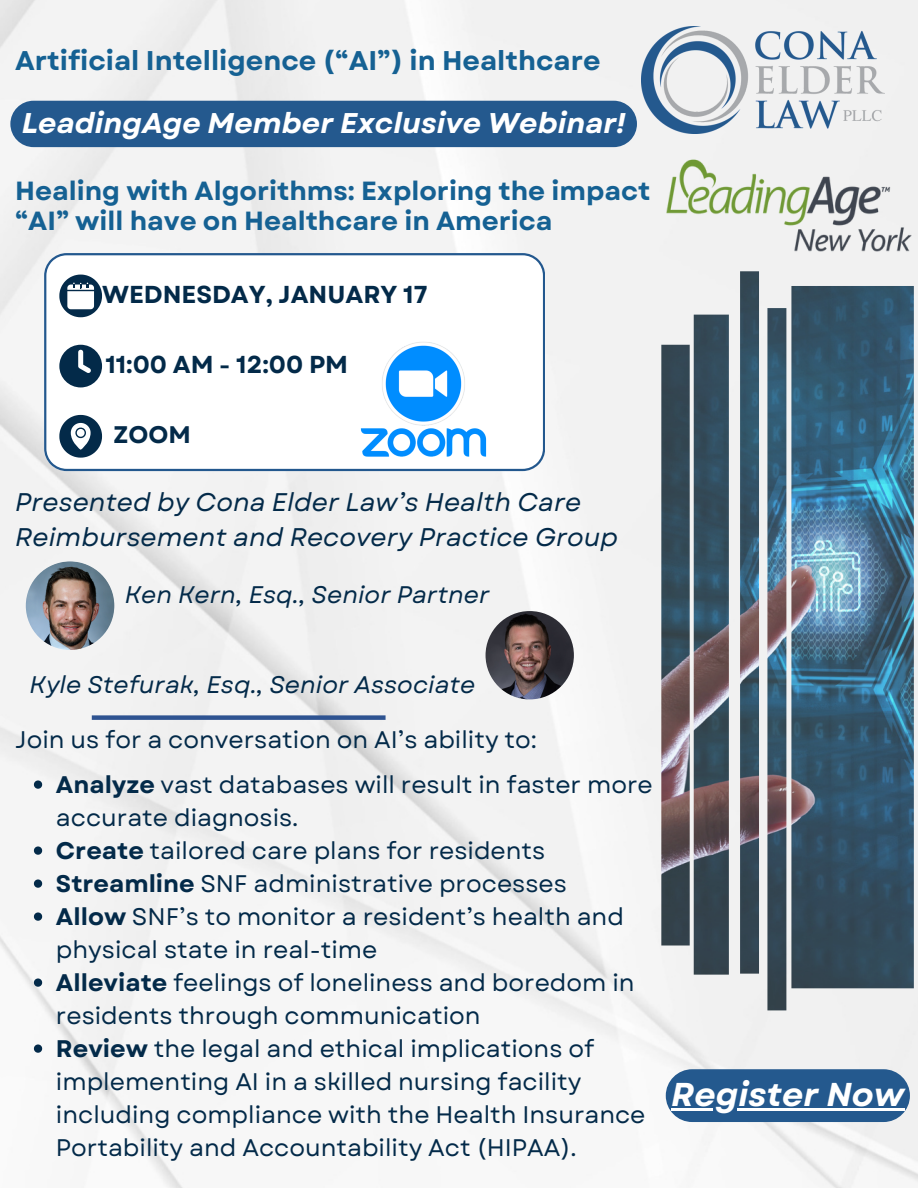
<style>
.page{position:relative;width:918px;height:1188px;background:#f3f3f3}
.page>*{position:absolute;margin:0;border:0;box-sizing:border-box;transform-origin:0 0}
.t1{font:italic 700 33px "Garet";color:#fff}
.t2{font:italic 700 28.5px "Garet";color:#fff}
.t3{font:700 27px "Garet";color:#156193}
.t4{font:700 26.25px/30.3px "Garet";color:#156193}
.t5{font:italic 25.5px/34.8px "Garet";color:#032a49}
.t6{font:700 24.45px "Garet";color:#032a49}
.t7{font:24px/33px "Garet";color:#032a49}
.t8{font:italic 24px "Garet";color:#032a49}
.t9{font:700 24px "Garet";color:#032a49}
.s1{font-weight:700}
</style>
<div class="page">
<img style="left:661px;top:271px;width:257px;height:739px">
<img style="left:641px;top:27px;width:243px;height:106px">
<img style="left:661px;top:155px;width:257px;height:102px">
<div style="left:92px;top:715px;width:294px;height:5px;background:#2e5391"></div>
<svg style="left:44px;top:253px;width:501px;height:218px"></svg>
<svg style="left:59px;top:275px;width:43px;height:42px"></svg>
<svg style="left:59px;top:345px;width:43px;height:42px"></svg>
<svg style="left:59px;top:415px;width:43px;height:43px"></svg>
<img style="left:320px;top:340px;width:210px;height:118px">
<img style="left:26px;top:561px;width:88px;height:89px;border-radius:50%">
<svg style="left:34px;top:780px;width:8px;height:9px"></svg>
<svg style="left:34px;top:846px;width:8px;height:9px"></svg>
<svg style="left:34px;top:879px;width:8px;height:9px"></svg>
<svg style="left:34px;top:912px;width:8px;height:9px"></svg>
<svg style="left:34px;top:978px;width:8px;height:9px"></svg>
<svg style="left:34px;top:1044px;width:8px;height:9px"></svg>
<img style="left:486px;top:611px;width:88px;height:88px;border-radius:50%">
<div style="left:10px;top:101px;width:627px;height:46px;background:#24598e"></div>
<div style="left:666px;top:1069px;width:244px;height:53px;background:#24598e;border-radius:26px"></div>
<hr style="left:671px;top:1108px;width:233px;height:2px;background:#fff">
<p class="t3" style="left:15px;top:41px;width:587px">Artificial Intelligence (“AI”) in Healthcare</p>
<p class="t2" style="left:22px;top:103px;width:605px">LeadingAge Member Exclusive Webinar!</p>
<p class="t4" style="left:15px;top:175px;width:637px">Healing with Algorithms: Exploring the impact “AI” will have on Healthcare in America</p>
<p class="t6" style="left:102px;top:277px;width:327px">WEDNESDAY, JANUARY 17</p>
<p class="t6" style="left:105px;top:347px;width:244px">11:00 AM - 12:00 PM</p>
<p class="t9" style="left:114px;top:417px;width:79px">ZOOM</p>
<p class="t5" style="left:15px;top:485px;width:605px">Presented by Cona Elder Law’s Health Care<br>Reimbursement and Recovery Practice Group</p>
<p class="t8" style="left:125px;top:578px;width:366px">Ken Kern, Esq., Senior Partner</p>
<p class="t8" style="left:30px;top:667px;width:447px">Kyle Stefurak, Esq., Senior Associate</p>
<p class="t7" style="left:15px;top:723px;width:523px">Join us for a conversation on AI’s ability to:</p>
<p class="t7" style="left:56px;top:768px;width:598px"><span class="s1">Analyze</span> vast databases will result in faster more accurate diagnosis.</p>
<p class="t7" style="left:56px;top:834px;width:491px"><span class="s1">Create</span> tailored care plans for residents</p>
<p class="t7" style="left:56px;top:867px;width:512px"><span class="s1">Streamline</span> SNF administrative processes</p>
<p class="t7" style="left:56px;top:900px;width:569px"><span class="s1">Allow</span> SNF’s to monitor a resident’s health and physical state in real-time</p>
<p class="t7" style="left:56px;top:966px;width:580px"><span class="s1">Alleviate</span> feelings of loneliness and boredom in residents through communication</p>
<p class="t7" style="left:56px;top:1032px;width:591px"><span class="s1">Review</span> the legal and ethical implications of implementing AI in a skilled nursing facility including compliance with the Health Insurance Portability and Accountability Act (HIPAA).</p>
<p class="t1" style="left:671px;top:1070px;width:235px">Register Now</p>
</div>
